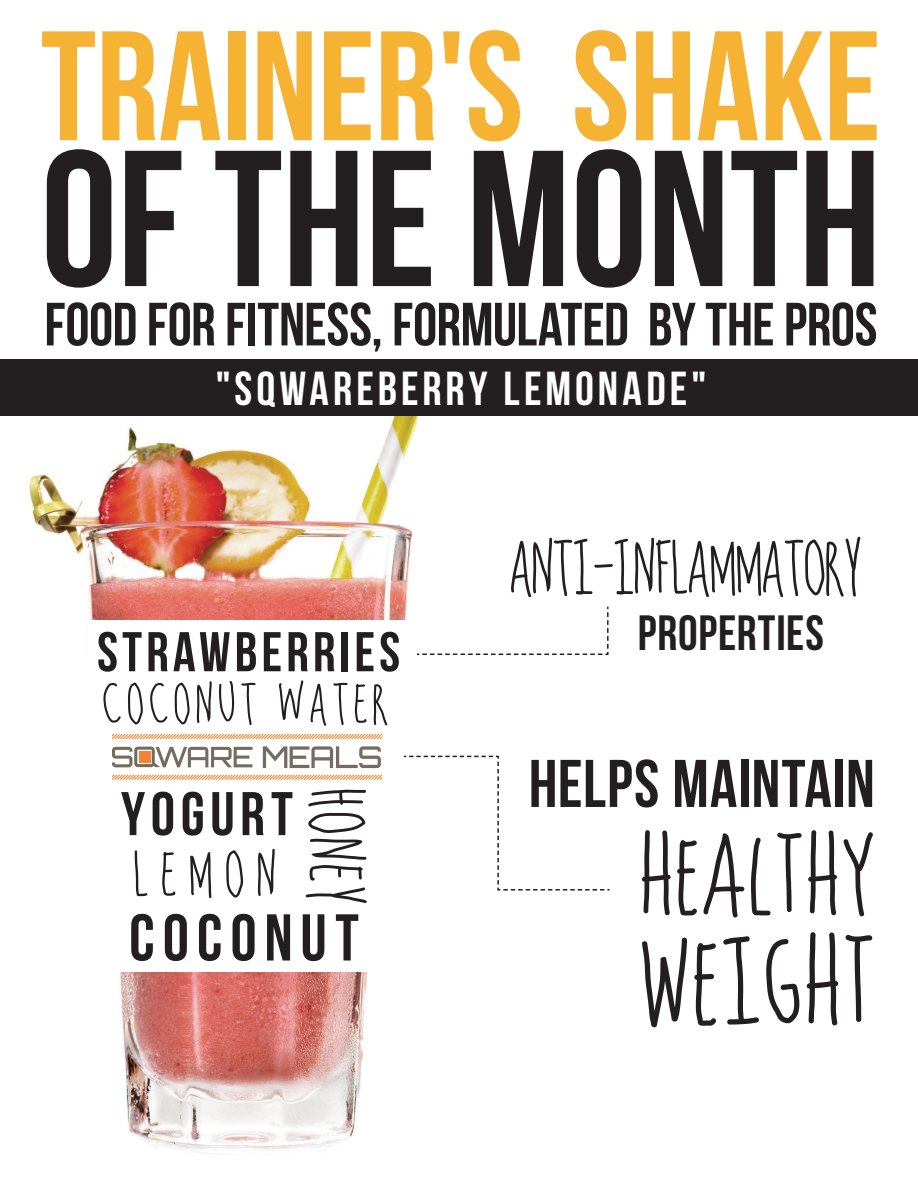
<style>
.page{position:relative;width:918px;height:1188px;background:#fff}
.page>*{position:absolute;margin:0;border:0;box-sizing:border-box;transform-origin:0 0}
.t1{font:193.35px "Bebas Neue";color:#231f20}
.t2{font:155.4px "Bebas Neue";color:#f5b233}
.t3{font:144.6px "indie queen";letter-spacing:.025em;color:#231f20}
.t4{font:131.85px "indie queen";letter-spacing:.025em;color:#231f20}
.t5{font:79.5px "indie queen";color:#231f20}
.t6{font:78px "indie queen";color:#231f20}
.t7{font:67.2px "Bebas Neue";letter-spacing:.015em;color:#231f20}
.t8{font:66px "Bebas Neue";letter-spacing:.12em;color:#231f20}
.t9{font:66px "indie queen";letter-spacing:.2em;color:#231f20}
.t10{font:61.5px "Bebas Neue";letter-spacing:.09em;color:#231f20}
.t11{font:60.9px "Bebas Neue";letter-spacing:-.005em;color:#231f20}
.t12{font:58.35px "indie queen";letter-spacing:.1em;color:#231f20}
.t13{font:55.95px "Bebas Neue";letter-spacing:.075em;color:#231f20}
.t14{font:49.5px "Bebas Neue";letter-spacing:.02em;color:#231f20}
.t15{font:47.7px "Bebas Neue";letter-spacing:.08em;color:#fff}
</style>
<div class="page">
<img style="left:29px;top:416px;width:389px;height:738px">
<div style="left:89px;top:620px;width:328px;height:352px;background:#fff"></div>
<svg style="left:112px;top:733px;width:270px;height:7px"></svg>
<svg style="left:112px;top:746px;width:270px;height:34px"></svg>
<svg style="left:404px;top:755px;width:206px;height:136px"></svg>
<svg style="left:415px;top:605px;width:194px;height:51px"></svg>
<div style="left:0;top:360px;width:918px;height:56px;background:#231f20"></div>
<h2 class="t2" style="left:41px;top:1px;width:842px">TRAINER'S SHAKE</h2>
<h1 class="t1" style="left:41px;top:113px;width:842px">OF THE MONTH</h1>
<p class="t11" style="left:45px;top:291px;width:835px">FOOD FOR FITNESS, FORMULATED BY THE PROS</p>
<p class="t15" style="left:215px;top:362px;width:493px">"SQWAREBERRY LEMONADE"</p>
<p class="t13" style="left:97px;top:621px;width:305px">STRAWBERRIES</p>
<p class="t12" style="left:103px;top:674px;width:287px">COCONUT WATER</p>
<p class="t10" style="left:121px;top:780px;width:174px">YOGURT</p>
<p class="t9" style="left:134px;top:840px;width:143px">LEMON</p>
<h3 class="t5" style="left:378px;top:789px;width:117px;rotate:91deg">HONEY</h3>
<p class="t8" style="left:129px;top:902px;width:231px">COCONUT</p>
<p class="t6" style="left:510px;top:528px;width:353px">ANTI-INFLAMMATORY</p>
<p class="t14" style="left:638px;top:605px;width:187px">PROPERTIES</p>
<p class="t7" style="left:529px;top:747px;width:348px">HELPS MAINTAIN</p>
<h3 class="t4" style="left:640px;top:805px;width:236px">healthy</h3>
<h3 class="t3" style="left:640px;top:904px;width:235px">weight</h3>
</div>
